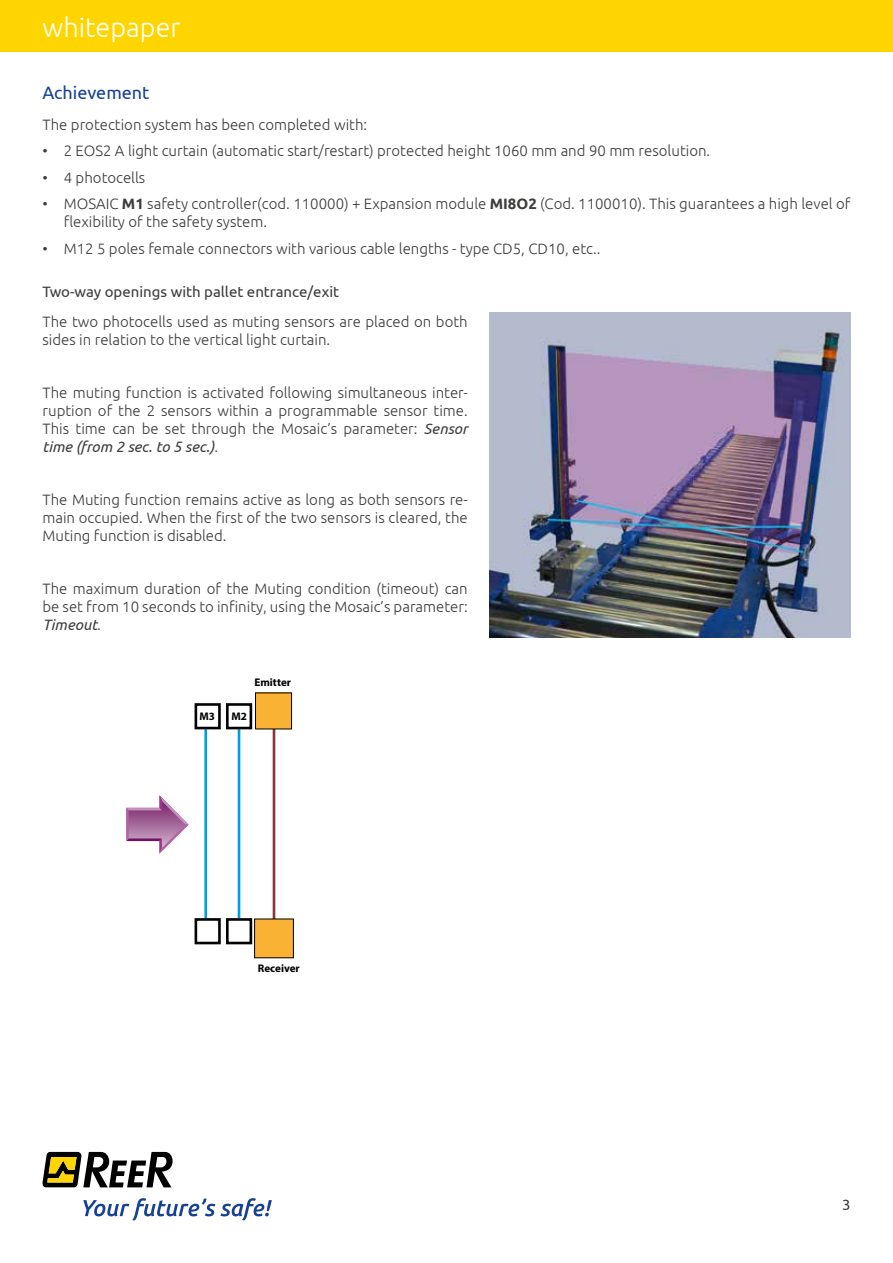
<style>
.page{position:relative;width:893px;height:1263px;background:#fff}
.page>*{position:absolute;margin:0;border:0;box-sizing:border-box;transform-origin:0 0}
.t1{font:300 27px "Ubuntu";color:#fff}
.t2{font:18px "Ubuntu";color:#164194}
.t3{font:300 15px/18px "Ubuntu";color:#3c3c3b;text-align:justify}
.t4{font:15px "Ubuntu";color:#3c3c3b}
.t5{font:700 11.1px "Myriad Pro";color:#000}
.s1{font-weight:700}
.s2{font-weight:400;font-style:italic}
</style>
<div class="page">
<svg style="left:42px;top:1152px;width:131px;height:35px"></svg>
<svg style="left:83px;top:1198px;width:189px;height:22px"></svg>
<div style="left:0;top:0;width:893px;height:52px;background:#ffd500"></div>
<img style="left:489px;top:313px;width:361px;height:324px">
<hr style="left:273px;top:727px;width:2px;height:196px;background:#8a3637">
<svg style="left:126px;top:795px;width:63px;height:59px"></svg>
<div style="left:255px;top:919px;width:38px;height:39px;background:#f9b234"></div>
<div style="left:254px;top:918px;width:40px;height:40px;border:1px solid #000"></div>
<div style="left:255px;top:693px;width:37px;height:36px;background:#f9b234"></div>
<div style="left:255px;top:692px;width:37px;height:37px;border:1px solid #000"></div>
<hr style="left:204px;top:729px;width:3px;height:191px;background:#009fe3">
<hr style="left:238px;top:729px;width:2px;height:189px;background:#009fe3">
<div style="left:226px;top:703px;width:26px;height:26px;border:3px solid #010202"></div>
<div style="left:195px;top:703px;width:26px;height:26px;border:3px solid #010202"></div>
<div style="left:226px;top:918px;width:26px;height:26px;border:3px solid #010202"></div>
<div style="left:195px;top:918px;width:26px;height:26px;border:3px solid #010202"></div>
<h1 class="t1" style="left:43px;top:11px;width:140px">whitepaper</h1>
<p class="t2" style="left:43px;top:82px;width:108px">Achievement</p>
<p class="t3" style="left:43px;top:115px;width:326px">The protection system has been completed with:</p>
<p class="t3" style="left:43px;top:142px;width:669px">• 2 EOS2 A light curtain (automatic start/restart) protected height 1060 mm and 90 mm resolution.</p>
<p class="t3" style="left:43px;top:168px;width:104px">• 4 photocells</p>
<p class="t3" style="left:64px;top:195px;width:788px;text-indent:-21px">• MOSAIC <span class="s1">M1</span> safety controller(cod. 110000) + Expansion module <span class="s1">MI8O2</span> (Cod. 1100010). This guarantees a high level of flexibility of the safety system.</p>
<p class="t3" style="left:43px;top:239px;width:559px">• M12 5 poles female connectors with various cable lengths - type CD5, CD10, etc..</p>
<p class="t4" style="left:43px;top:282px;width:298px">Two-way openings with pallet entrance/exit</p>
<p class="t3" style="left:43px;top:313px;width:427px">The two photocells used as muting sensors are placed on both sides in relation to the vertical light curtain.</p>
<p class="t3" style="left:43px;top:384px;width:427px">The muting function is activated following simultaneous inter&shy;ruption of the 2 sensors within a programmable sensor time.<br>This time can be set through the Mosaic’s parameter: <span class="s2">Sensor time (from 2 sec. to 5 sec.)</span>.</p>
<p class="t3" style="left:43px;top:491px;width:427px">The Muting function remains active as long as both sensors re&shy;main occupied. When the first of the two sensors is cleared, the Muting function is disabled.</p>
<p class="t3" style="left:43px;top:580px;width:427px">The maximum duration of the Muting condition (timeout) can be set from 10 seconds to infinity, using the Mosaic’s parameter:<br><span class="s2">Timeout</span>.</p>
<p class="t5" style="left:254px;top:675px;width:38px">Emitter</p>
<p class="t5" style="left:200px;top:709px;width:17px">M3</p>
<p class="t5" style="left:231px;top:709px;width:17px">M2</p>
<p class="t5" style="left:258px;top:961px;width:44px">Receiver</p>
<p class="t4" style="left:842px;top:1196px;width:10px">3</p>
</div>
